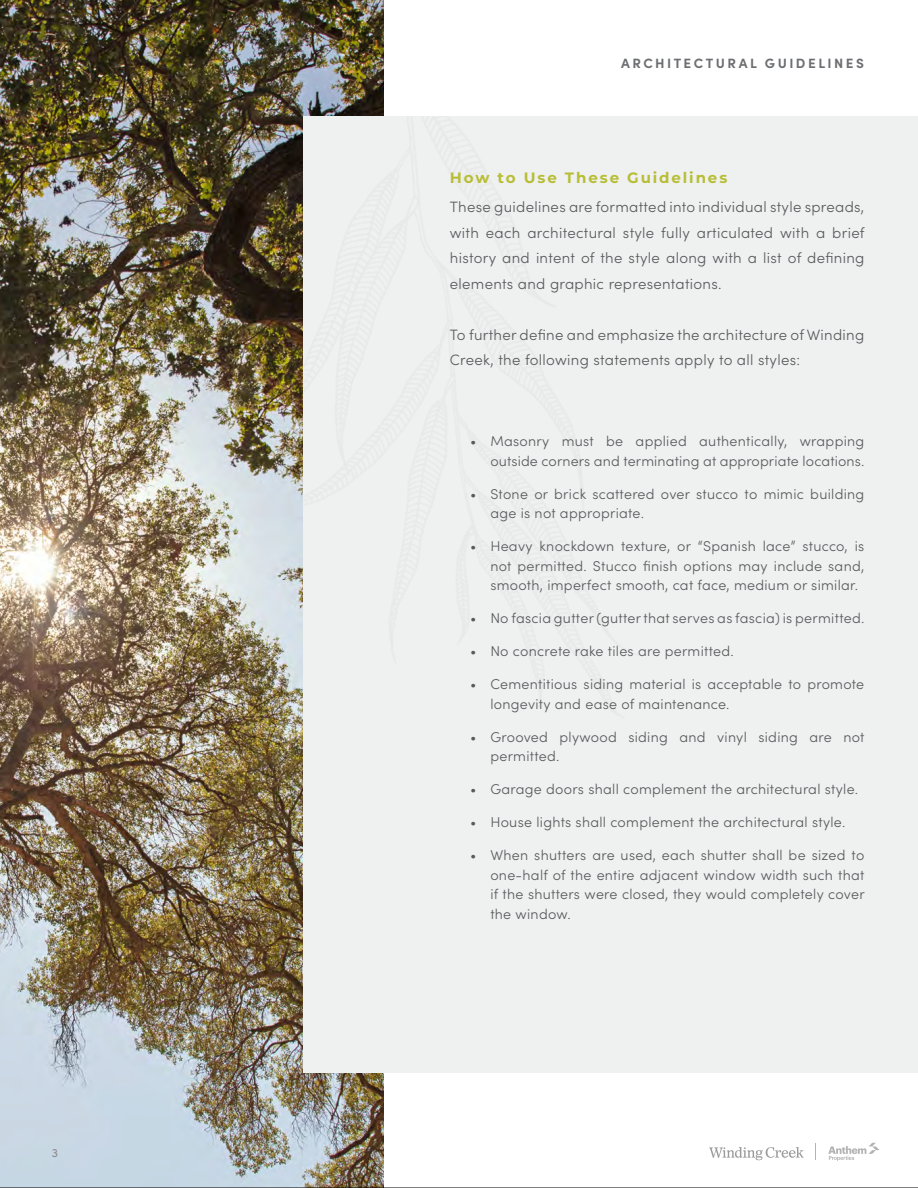
<style>
.page{position:relative;width:918px;height:1188px;background:#fff}
.page>*{position:absolute;margin:0;border:0;box-sizing:border-box;transform-origin:0 0}
.t1{font:300 15px/25.5px "Sofia Pro";letter-spacing:.02em;color:#58595b;text-align:justify}
.t2{font:700 15px "Montserrat";letter-spacing:.125em;color:#b7be34}
.t3{font:300 14.25px/19.5px "Sofia Pro";letter-spacing:.02em;color:#58595b}
.t4{font:700 13.5px "Sofia Pro";letter-spacing:.185em;color:#6d6e71}
.t5{font:12px "Sofia Pro";color:#888a8d}
</style>
<div class="page">
<svg style="left:828px;top:1143px;width:51px;height:18px"></svg>
<img style="left:0;top:0;width:383px;height:1187px">
<hr style="left:0;top:1187px;width:918px;height:1px;background:#000">
<div style="left:303px;top:116px;width:615px;height:957px;background:#eff0f0"></div>
<svg style="left:709px;top:1147px;width:95px;height:13px"></svg>
<p class="t5" style="left:52px;top:1144px;width:8px">3</p>
<p class="t4" style="left:621px;top:53px;width:244px">ARCHITECTURAL GUIDELINES</p>
<p class="t2" style="left:450px;top:166px;width:279px">How to Use These Guidelines</p>
<p class="t1" style="left:450px;top:193px;width:416px">These guidelines are formatted into individual style spreads, with each architectural style fully articulated with a brief history and intent of the style along with a list of defining elements and graphic representations.</p>
<p class="t1" style="left:450px;top:321px;width:416px">To further define and emphasize the architecture of Winding<br>Creek, the following statements apply to all styles:</p>
<p class="t3" style="left:470px;top:431px;width:396px;text-align:right">• Masonry must be applied authentically, wrapping outside corners and terminating at appropriate locations.</p>
<p class="t3" style="left:490px;top:483px;width:376px;text-indent:-20px">• Stone or brick scattered over stucco to mimic building age is not appropriate.</p>
<p class="t3" style="left:490px;top:536px;width:376px;text-align:justify;text-indent:-20px">• Heavy knockdown texture, or “Spanish lace” stucco, is not permitted. Stucco finish options may include sand, smooth, imperfect smooth, cat face, medium or similar.</p>
<p class="t3" style="left:470px;top:608px;width:396px">• No fascia gutter (gutter that serves as fascia) is permitted.</p>
<p class="t3" style="left:470px;top:641px;width:265px">• No concrete rake tiles are permitted.</p>
<p class="t3" style="left:490px;top:674px;width:375px;text-indent:-20px">• Cementitious siding material is acceptable to promote longevity and ease of maintenance.</p>
<p class="t3" style="left:490px;top:726px;width:376px;text-indent:-20px">• Grooved plywood siding and vinyl siding are not permitted.</p>
<p class="t3" style="left:470px;top:779px;width:390px">• Garage doors shall complement the architectural style.</p>
<p class="t3" style="left:470px;top:812px;width:377px">• House lights shall complement the architectural style.</p>
<p class="t3" style="left:490px;top:845px;width:376px;text-align:justify;text-indent:-20px">• When shutters are used, each shutter shall be sized to one-half of the entire adjacent window width such that if the shutters were closed, they would completely cover the window.</p>
</div>
